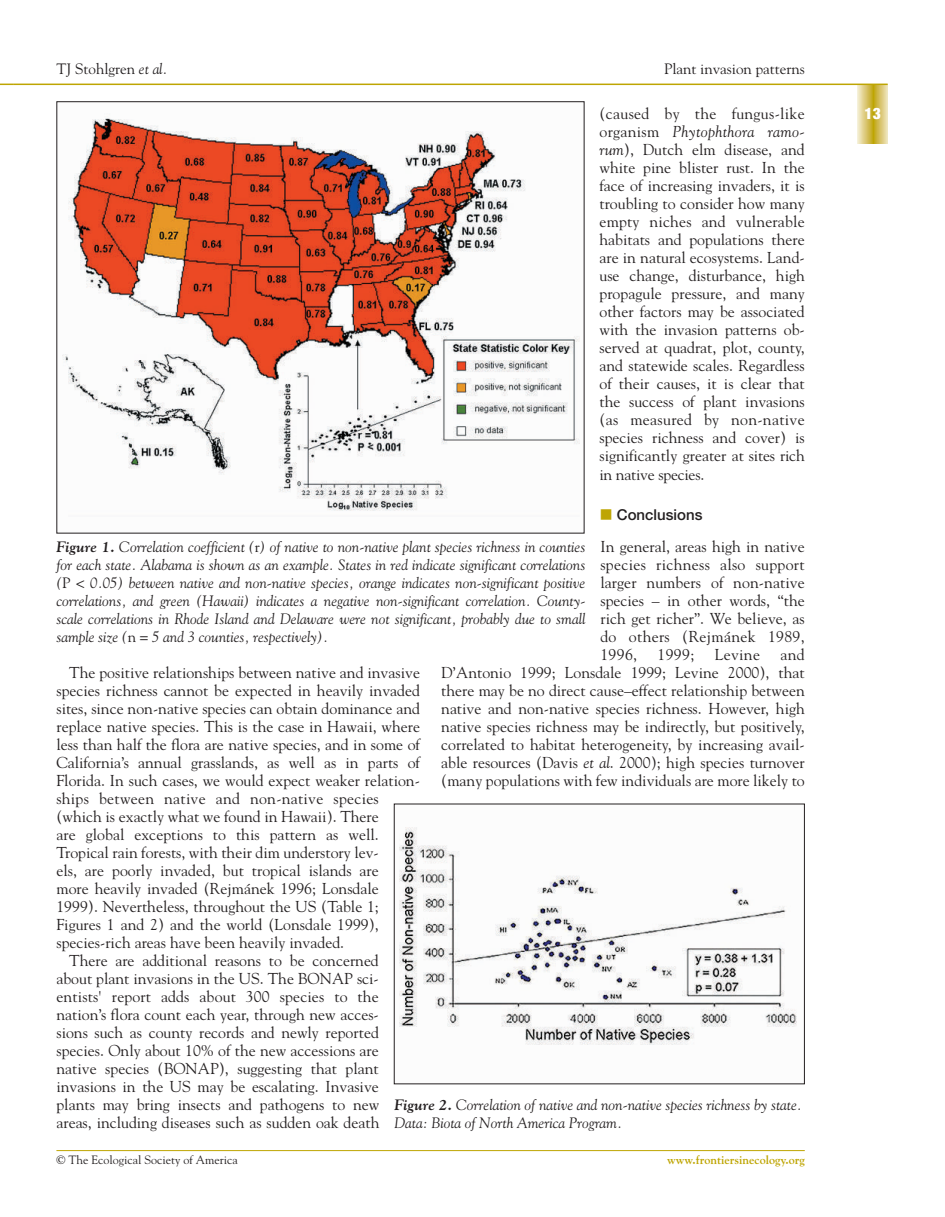
<style>
.page{position:relative;width:945px;height:1217px;background:#fff}
.page>*{position:absolute;margin:0;border:0;box-sizing:border-box;transform-origin:0 0}
.t1{font:15.75px/18px "Goudy";color:#231f20;text-align:justify}
.t2{font:900 condensed 15.75px "Helvetica Neue";color:#fff}
.t3{font:italic 15px/18px "Goudy";color:#231f20;text-align:justify}
.t4{font:15px "Goudy";color:#231f20}
.t5{font:500 15px "Helvetica Neue";color:#231f20}
.t6{font:12px "Goudy";color:#231f20}
.t7{font:700 12px "Goudy";color:#bea502}
.s1{font-style:italic}
.s2{font-weight:700}
.s3{font-style:normal}
</style>
<div class="page">
<svg style="left:858px;top:85px;width:30px;height:59px;background:#d9c66e"></svg>
<hr style="left:14px;top:84px;width:874px;height:1px;background:#bea502">
<hr style="left:56px;top:1150px;width:749px;height:1px;background:#bea502">
<svg style="left:0;top:84px;width:14px;height:1px"></svg>
<img style="left:62px;top:118px;width:518px;height:393px">
<img style="left:399px;top:827px;width:398px;height:218px">
<div style="left:394px;top:803px;width:411px;height:281px;border:1px solid #231f20"></div>
<p class="t4" style="left:56px;top:62px;width:113px">TJ Stohlgren <span class="s1">et al.</span></p>
<p class="t4" style="left:664px;top:62px;width:142px">Plant invasion patterns</p>
<p class="t1" style="left:600px;top:106px;width:207px">(caused by the fungus-like organism <span class="s1">Phytophthora ramo&shy;rum</span>), Dutch elm disease, and white pine blister rust. In the face of increasing invaders, it is troubling to consider how many empty niches and vulnerable habitats and populations there are in natural ecosystems. Land&shy;use change, disturbance, high propagule pressure, and many other factors may be associated with the invasion patterns ob&shy;served at quadrat, plot, county, and statewide scales. Regardless of their causes, it is clear that the success of plant invasions (as measured by non-native species richness and cover) is significantly greater at sites rich in native species.</p>
<p class="t5" style="left:617px;top:509px;width:87px">Conclusions</p>
<p class="t1" style="left:600px;top:538px;width:206px">In general, areas high in native species richness also support larger numbers of non-native species – in other words, “the rich get richer”. We believe, as do others (Rejmánek 1989, 1996,</p>
<p class="t3" style="left:56px;top:538px;width:531px"><span class="s2">Figure 1.</span> Correlation coefficient (<span class="s3">r</span>) of native to non-native plant species richness in counties for each state. Alabama is shown as an example. States in red indicate significant correlations (<span class="s3">P</span> &lt; 0.05) between native and non-native species, orange indicates non-significant positive correlations, and green (Hawaii) indicates a negative non-significant correlation. County&shy;scale correlations in Rhode Island and Delaware were not significant, probably due to small sample size (<span class="s3">n</span> = 5 and 3 counties, respectively).</p>
<p class="t1" style="left:441px;top:646px;width:365px;text-indent:339px">and D’Antonio 1999; Lonsdale 1999; Levine 2000), that there may be no direct cause–effect relationship between native and non-native species richness. However, high native species richness may be indirectly, but positively, correlated to habitat heterogeneity, by increasing avail&shy;able resources (Davis <span class="s1">et al</span>. 2000); high species turnover (many populations with few individuals are more likely to</p>
<p class="t1" style="left:658px;top:646px;width:38px">1999;</p>
<p class="t1" style="left:715px;top:646px;width:47px">Levine</p>
<p class="t1" style="left:69px;top:664px;width:352px">The positive relationships between native and invasive</p>
<p class="t1" style="left:56px;top:682px;width:365px">species richness cannot be expected in heavily invaded</p>
<p class="t1" style="left:56px;top:700px;width:365px">sites, since non-native species can obtain dominance and</p>
<p class="t1" style="left:56px;top:718px;width:365px">replace native species. This is the case in Hawaii, where</p>
<p class="t1" style="left:56px;top:736px;width:365px">less than half the flora are native species, and in some of</p>
<p class="t1" style="left:56px;top:754px;width:365px">California’s annual grasslands, as well as in parts of</p>
<p class="t1" style="left:56px;top:772px;width:365px">Florida. In such cases, we would expect weaker relation-</p>
<p class="t1" style="left:56px;top:790px;width:324px">ships between native and non-native species</p>
<p class="t1" style="left:56px;top:808px;width:324px">(which is exactly what we found in Hawaii). There</p>
<p class="t1" style="left:56px;top:826px;width:324px">are global exceptions to this pattern as well.</p>
<p class="t1" style="left:56px;top:844px;width:324px">Tropical rain forests, with their dim understory lev-</p>
<p class="t1" style="left:56px;top:862px;width:324px">els, are poorly invaded, but tropical islands are</p>
<p class="t1" style="left:56px;top:880px;width:324px">more heavily invaded (Rejmánek 1996; Lonsdale</p>
<p class="t1" style="left:56px;top:898px;width:324px">1999). Nevertheless, throughout the US (Table 1;</p>
<p class="t1" style="left:56px;top:916px;width:324px">Figures 1 and 2) and the world (Lonsdale 1999),</p>
<p class="t1" style="left:56px;top:934px;width:289px">species-rich areas have been heavily invaded.</p>
<p class="t1" style="left:69px;top:952px;width:311px">There are additional reasons to be concerned</p>
<p class="t1" style="left:56px;top:970px;width:324px">about plant invasions in the US. The BONAP sci-</p>
<p class="t1" style="left:56px;top:988px;width:324px">entists' report adds about 300 species to the</p>
<p class="t1" style="left:56px;top:1006px;width:324px">nation’s flora count each year, through new acces-</p>
<p class="t1" style="left:56px;top:1024px;width:324px">sions such as county records and newly reported</p>
<p class="t1" style="left:56px;top:1042px;width:324px">species. Only about 10% of the new accessions are</p>
<p class="t1" style="left:56px;top:1060px;width:324px">native species (BONAP), suggesting that plant</p>
<p class="t1" style="left:56px;top:1078px;width:324px">invasions in the US may be escalating. Invasive</p>
<p class="t1" style="left:56px;top:1096px;width:325px">plants may bring insects and pathogens to new</p>
<p class="t1" style="left:56px;top:1114px;width:325px">areas, including diseases such as sudden oak death</p>
<p class="t3" style="left:394px;top:1096px;width:409px"><span class="s2">Figure 2.</span> Correlation of native and non-native species richness by state.<br>Data: Biota of North America Program.</p>
<p class="t6" style="left:56px;top:1155px;width:183px">© The Ecological Society of America</p>
<p class="t7" style="left:667px;top:1155px;width:139px">www.frontiersinecology.org</p>
<p class="t2" style="left:865px;top:108px;width:18px">13</p>
</div>
